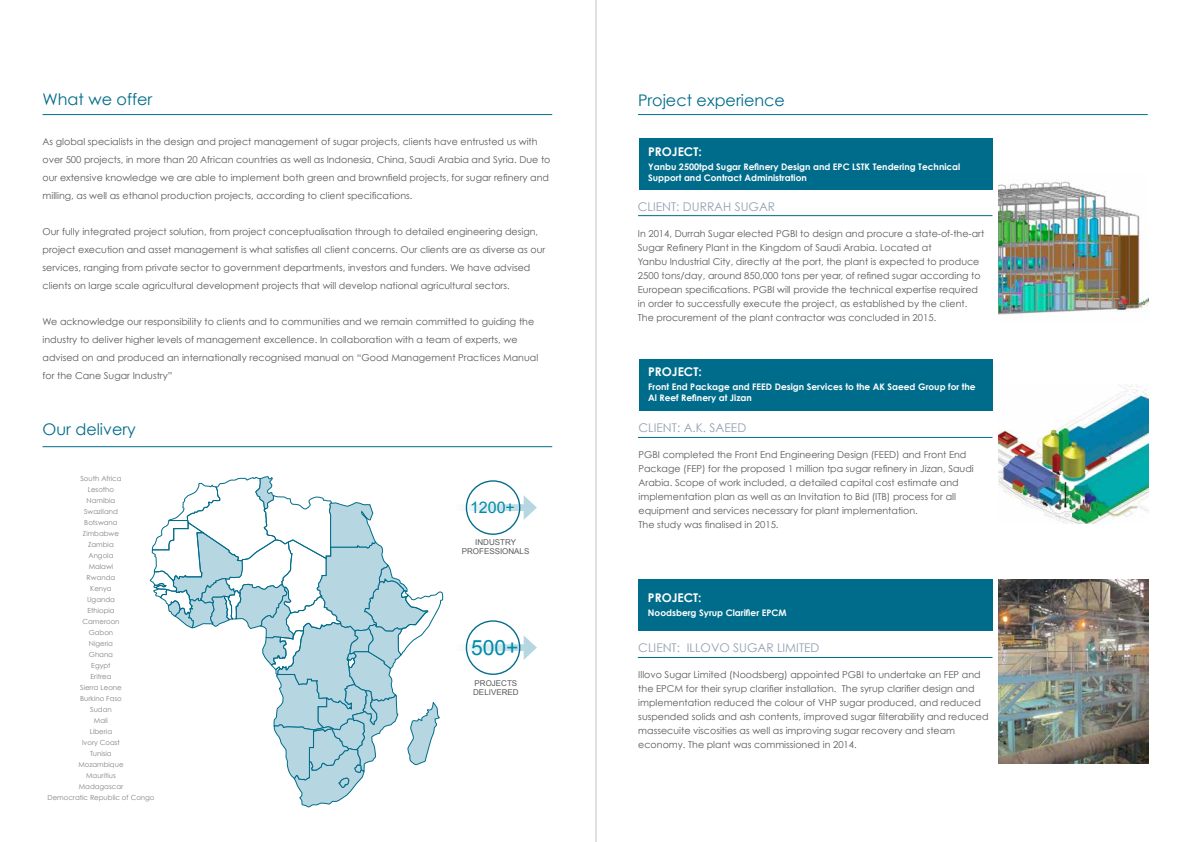
<style>
.page{position:relative;width:1191px;height:842px;background:#fff}
.page>*{position:absolute;margin:0;border:0;box-sizing:border-box;transform-origin:0 0}
.t1{font:21.1px "Arial";color:#008da9}
.t2{font:16px "Century Gothic";color:#006c8b}
.t3{font:16px "Arial";color:#008da9}
.t4{font:12px "Century Gothic";color:#93a0b1}
.t5{font:700 12px "Century Gothic";color:#fff}
.t6{font:9.5px/14px "Century Gothic";color:#58595b}
.t7{font:700 9px/11px "Century Gothic";color:#fff}
.t8{font:8px/9px "Arial";color:#58595b}
.t9{font:7px/11px "Century Gothic";color:#808285;text-align:center}
</style>
<div class="page">
<hr style="left:596px;top:0;width:1px;height:842px;background:#c2c4c6">
<svg style="left:149px;top:447px;width:294px;height:361px"></svg>
<hr style="left:43px;top:446px;width:509px;height:1px;background:#006c8b">
<hr style="left:43px;top:114px;width:509px;height:1px;background:#006c8b">
<svg style="left:464px;top:504px;width:59px;height:7px"></svg>
<svg style="left:523px;top:495px;width:14px;height:25px"></svg>
<div style="left:466px;top:480px;width:54px;height:55px;border:1px solid #006c8b;border-radius:50%"></div>
<svg style="left:464px;top:644px;width:59px;height:7px"></svg>
<svg style="left:523px;top:635px;width:14px;height:25px"></svg>
<div style="left:466px;top:620px;width:54px;height:55px;border:1px solid #006c8b;border-radius:50%"></div>
<div style="left:638px;top:139px;width:354px;height:51px;background:#006c8b"></div>
<hr style="left:638px;top:215px;width:354px;height:1px;background:#006c8b">
<div style="left:638px;top:359px;width:354px;height:51px;background:#006c8b"></div>
<hr style="left:638px;top:437px;width:354px;height:1px;background:#006c8b">
<hr style="left:638px;top:114px;width:509px;height:1px;background:#006c8b">
<div style="left:638px;top:579px;width:354px;height:51px;background:#006c8b"></div>
<hr style="left:638px;top:657px;width:354px;height:1px;background:#006c8b">
<img style="left:998px;top:181px;width:150px;height:134px">
<img style="left:998px;top:384px;width:150px;height:140px">
<img style="left:998px;top:579px;width:150px;height:184px">
<h2 class="t2" style="left:43px;top:90px;width:112px">What we offer</h2>
<p class="t6" style="left:43px;top:133px;width:509px;line-height:18px">As global specialists in the design and project management of sugar projects, clients have entrusted us with over 500 projects, in more than 20 African countries as well as Indonesia, China, Saudi Arabia and Syria. Due to our extensive knowledge we are able to implement both green and brownfield projects, for sugar refinery and milling, as well as ethanol production projects, according to client specifications.</p>
<p class="t6" style="left:43px;top:223px;width:504px;line-height:18px">Our fully integrated project solution, from project conceptualisation through to detailed engineering design, project execution and asset management is what satisfies all client concerns. Our clients are as diverse as our services, ranging from private sector to government departments, investors and funders. We have advised clients on large scale agricultural development projects that will develop national agricultural sectors.</p>
<p class="t6" style="left:43px;top:313px;width:497px;line-height:18px">We acknowledge our responsibility to clients and to communities and we remain committed to guiding the industry to deliver higher levels of management excellence. In collaboration with a team of experts, we advised on and produced an internationally recognised manual on “Good Management Practices Manual for the Cane Sugar Industry”</p>
<h2 class="t2" style="left:43px;top:419px;width:95px">Our delivery</h2>
<p class="t9" style="left:47px;top:473px;width:109px">South Africa<br>Lesotho<br>Namibia<br>Swaziland<br>Botswana<br>Zimbabwe<br>Zambia<br>Angola<br>Malawi<br>Rwanda<br>Kenya<br>Uganda<br>Ethiopia<br>Cameroon<br>Gabon<br>Nigeria<br>Ghana<br>Egypt<br>Eritrea<br>Sierra Leone<br>Burkino Faso<br>Sudan<br>Mali<br>Liberia<br>Ivory Coast<br>Tunisia<br>Mozambique<br>Mauritius<br>Madagascar<br>Democratic Republic of Congo</p>
<h2 class="t3" style="left:470px;top:497px;width:46px">1200+</h2>
<p class="t8" style="left:475px;top:538px;width:42px">INDUSTRY</p>
<p class="t8" style="left:462px;top:547px;width:12px">PROFE</p>
<p class="t8" style="left:489px;top:547px;width:42px">SSIO NALS</p>
<h1 class="t1" style="left:471px;top:634px;width:49px">500+</h1>
<p class="t8" style="left:473px;top:679px;width:46px">PROJECTS<br>DELIVERED</p>
<h2 class="t2" style="left:638px;top:90px;width:148px">Project experience</h2>
<p class="t5" style="left:648px;top:144px;width:55px">Project:</p>
<p class="t7" style="left:648px;top:161px;width:314px">Yanbu 2500tpd Sugar Refinery Design and EPC LSTK Tendering Technical<br>Support and Contract Administration</p>
<p class="t4" style="left:638px;top:199px;width:71px">Client: Durra</p>
<p class="t4" style="left:723px;top:199px;width:35px">h Sugar</p>
<p class="t6" style="left:638px;top:226px;width:348px">In 2014, Durrah Sugar elected PGBI to design and procure a state-of-the-art Sugar Refinery Plant in the Kingdom of Saudi Arabia. Located at<br>Yanbu Industrial City, directly at the port, the plant is expected to produce 2500 tons/day, around 850,000 tons per year, of refined sugar according to European specifications. PGBI will provide the technical expertise required in order to successfully execute the project, as established by the client.<br>The procurement of the plant contractor was concluded in 2015.</p>
<p class="t5" style="left:648px;top:364px;width:55px">Project:</p>
<p class="t7" style="left:648px;top:381px;width:329px">Front End Package and FEED Design Services to the AK Saeed Group for the<br>Al Reef Refinery at Jizan</p>
<p class="t4" style="left:638px;top:421px;width:108px">Client: A.K. Saeed</p>
<p class="t6" style="left:638px;top:448px;width:337px">PGBI completed the Front End Engineering Design (FEED) and Front End Package (FEP) for the proposed 1 million tpa sugar refinery in Jizan, Saudi Arabia. Scope of work included, a detailed capital cost estimate and implementation plan as well as an Invitation to Bid (ITB) process for all equipment and services necessary for plant implementation.<br>The study was finalised in 2015.</p>
<p class="t5" style="left:648px;top:590px;width:55px">Project:</p>
<p class="t7" style="left:648px;top:607px;width:140px">Noodsberg Syrup Clarifier EPCM</p>
<p class="t4" style="left:638px;top:641px;width:119px">Client: Illovo Sugar</p>
<p class="t4" style="left:777px;top:641px;width:42px">Limited</p>
<p class="t6" style="left:638px;top:668px;width:352px">Illovo Sugar Limited (Noodsberg) appointed PGBI to undertake an FEP and the EPCM for their syrup clarifier installation. The syrup clarifier design and implementation reduced the colour of VH P sugar produced, and reduced suspended solids and ash contents, improved sugar filterability and reduced massecuite viscosities as well as improving sugar recovery and steam economy. The plant was commissioned in 2014.</p>
</div>
